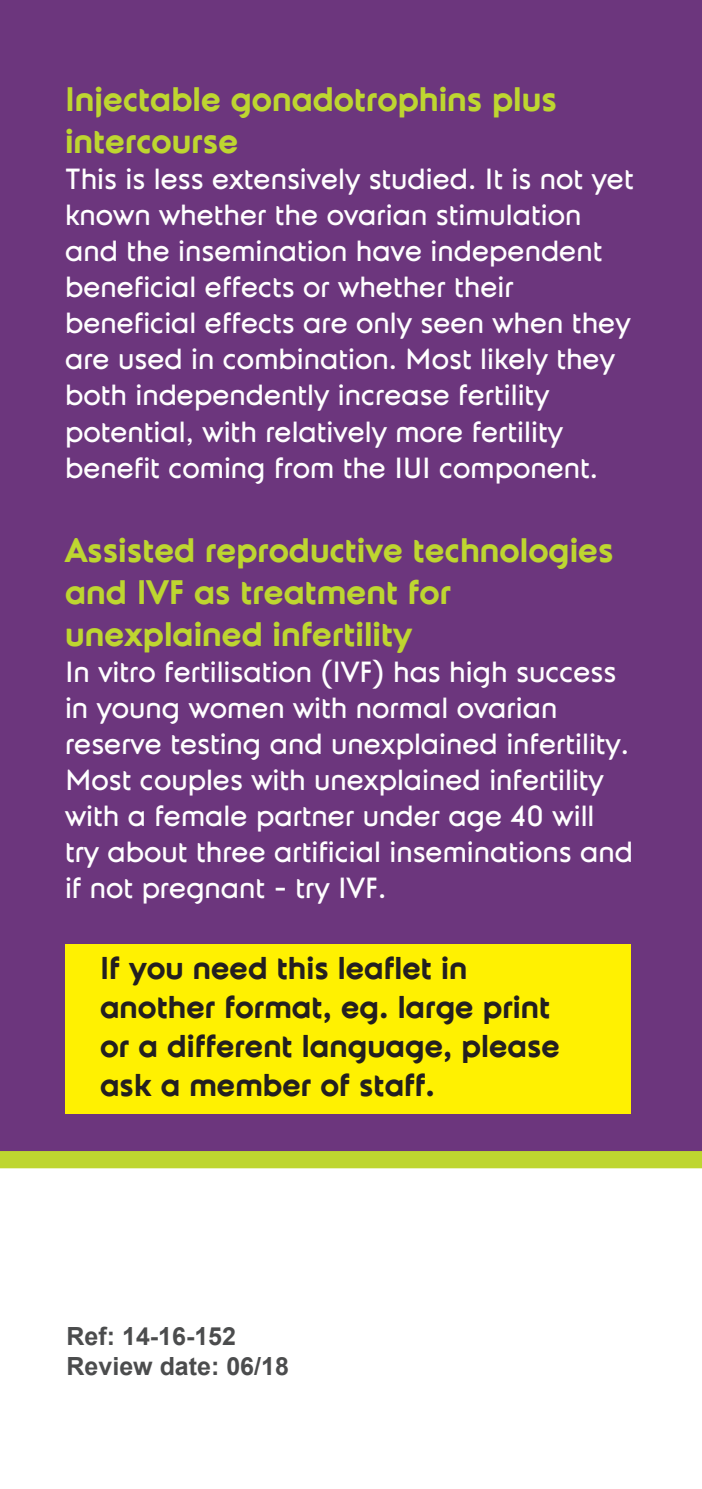
<style>
.page{position:relative;width:702px;height:1489px;background:#fff}
.page>*{position:absolute;margin:0;border:0;box-sizing:border-box;transform-origin:0 0}
.t1{font:700 35px/42px "Universal Doomsday";color:#bed630}
.t2{font:700 32.5px/39px "Universal Doomsday";color:#231f20}
.t3{font:30px/36px "Universal Doomsday";color:#fff}
.t4{font:700 25px/30px "Arial";color:#4b4c4d}
</style>
<div class="page">
<div style="left:0;top:0;width:702px;height:1488px;background:#6c367d"></div>
<div style="left:0;top:1157px;width:702px;height:331px;background:#fff"></div>
<svg style="left:0;top:1051px;width:702px;height:118px"></svg>
<div style="left:66px;top:943px;width:565px;height:169px;background:#fff101"></div>
<p class="t1" style="left:65px;top:80px;width:493px">Injectable gonadotrophins plus intercourse</p>
<p class="t3" style="left:65px;top:162px;width:570px">This is less extensively studied. It is not yet known whether the ovarian stimulation and the insemination have independent beneficial effects or whether their beneficial effects are only seen when they are used in combination. Most likely they both independently increase fertility potential, with relatively more fertility benefit coming from the IUI component.</p>
<p class="t1" style="left:65px;top:530px;width:550px">Assisted reproductive technologies and IVF as treatment for unexplained infertility</p>
<p class="t3" style="left:65px;top:654px;width:569px">In vitro fertilisation (IVF) has high success in young women with normal ovarian reserve testing and unexplained infertility.<br>Most couples with unexplained infertility with a female partner under age 40 will try about three artificial inseminations and if not pregnant - try IVF.</p>
<p class="t2" style="left:100px;top:950px;width:461px">If you need this leaflet in another format, eg. large print or a different language, please ask a member of staff.</p>
<p class="t4" style="left:67px;top:1321px;width:224px">Ref: 14-16-152<br>Review date: 06/18</p>
</div>
